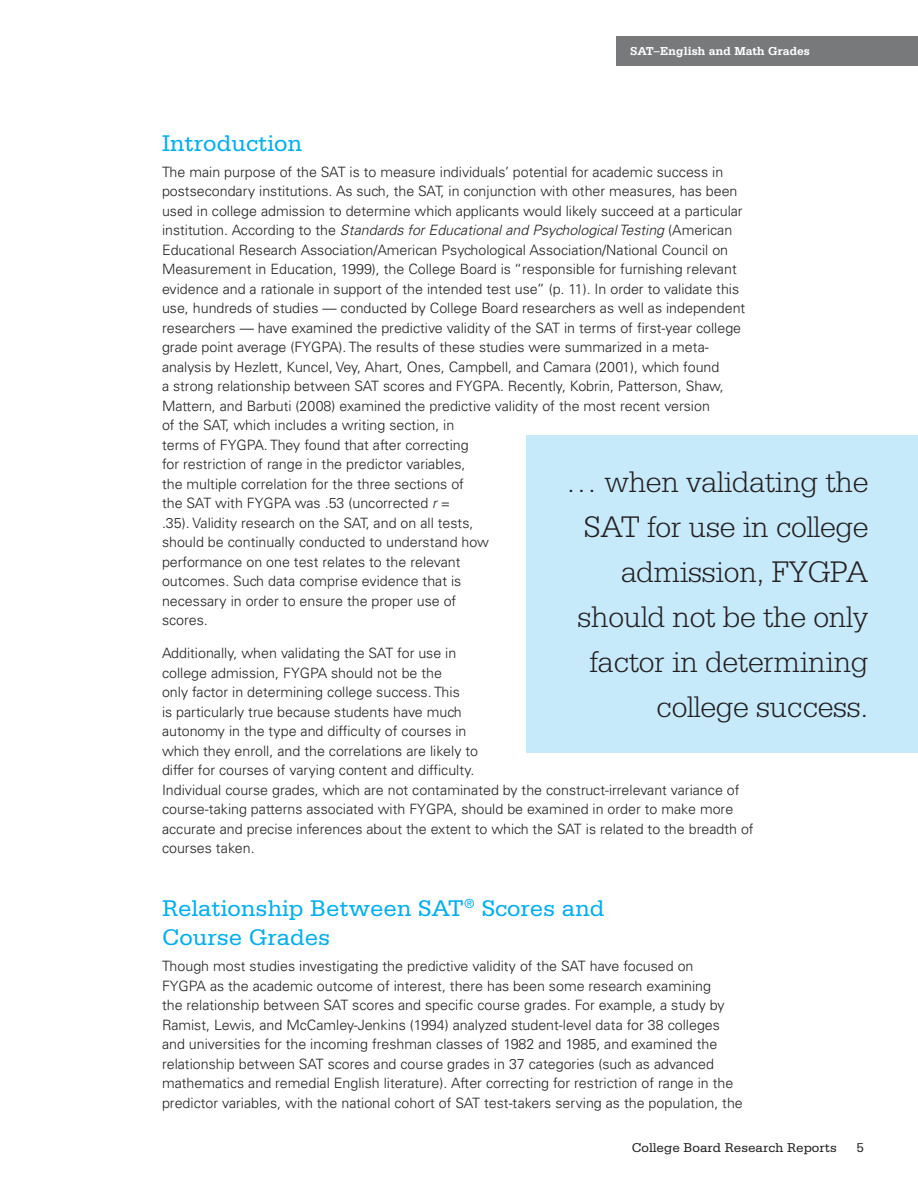
<style>
.page{position:relative;width:918px;height:1188px;background:#fff}
.page>*{position:absolute;margin:0;border:0;box-sizing:border-box;transform-origin:0 0}
.t1{font:300 31.5px/45px "Serifa Std";letter-spacing:-.01em;color:#231f20;text-align:right}
.t2{font:24px/28.8px "Serifa Std";color:#00aeef}
.t3{font:300 14.25px/19.5px "Univers LT Std";color:#231f20}
.t4{font:13.5px "Serifa Std";color:#231f20}
.t5{font:700 12.15px "Serifa Std";color:#fff}
.s1{font-style:italic}
</style>
<div class="page">
<div style="left:616px;top:36px;width:302px;height:30px;background:#77797b"></div>
<div style="left:526px;top:436px;width:392px;height:317px;background:#c7eafb"></div>
<p class="t5" style="left:630px;top:44px;width:181px">SAT–English and Math Grades</p>
<h2 class="t2" style="left:162px;top:129px;width:142px">Introduction</h2>
<p class="t3" style="left:162px;top:162px;width:585px">The main purpose of the SAT is to measure individuals’ potential for academic success in postsecondary institutions. As such, the SAT, in conjunction with other measures, has been used in college admission to determine which applicants would likely succeed at a particular institution. According to the <span class="s1">Standards for Educational and Psychological Testing</span> (American Educational Research Association/American Psychological Association/National Council on Measurement in Education, 1999), the College Board is “responsible for furnishing relevant evidence and a rationale in support of the intended test use” (p. 11). In order to validate this use, hundreds of studies — conducted by College Board researchers as well as independent researchers — have examined the predictive validity of the SAT in terms of first-year college grade point average (FYGPA). The results of these studies were summarized in a meta&shy;analysis by Hezlett, Kuncel, Vey, Ahart, Ones, Campbell, and Camara (2001), which found<br>a strong relationship between SAT scores and FYGPA. Recently, Kobrin, Patterson, Shaw, Mattern, and Barbuti (2008) examined the predictive validity of the most recent version<br>of the SAT, which includes a writing section, in<br>terms of FYGPA. They found that after correcting<br>for restriction of range in the predictor variables,<br>the multiple correlation for the three sections of<br>the SAT with FYGPA was .53 (uncorrected <span class="s1">r</span> =<br>.35). Validity research on the SAT, and on all tests,<br>should be continually conducted to understand how<br>performance on one test relates to the relevant<br>outcomes. Such data comprise evidence that is<br>necessary in order to ensure the proper use of<br>scores.</p>
<p class="t3" style="left:162px;top:644px;width:593px">Additionally, when validating the SAT for use in<br>college admission, FYGPA should not be the<br>only factor in determining college success. This<br>is particularly true because students have much<br>autonomy in the type and difficulty of courses in<br>which they enroll, and the correlations are likely to<br>differ for courses of varying content and difficulty.<br>Individual course grades, which are not contaminated by the construct-irrelevant variance of course-taking patterns associated with FYGPA, should be examined in order to make more accurate and precise inferences about the extent to which the SAT is related to the breadth of courses taken.</p>
<h1 class="t1" style="left:566px;top:460px;width:304px">… when validating the<br>SAT for use in college admission, FYGPA should not be the only factor in determining college success.</h1>
<h2 class="t2" style="left:162px;top:894px;width:444px">Relationship Between SAT<sup>®</sup> Scores and<br>Course Grades</h2>
<p class="t3" style="left:162px;top:956px;width:582px">Though most studies investigating the predictive validity of the SAT have focused on<br>FYGPA as the academic outcome of interest, there has been some research examining<br>the relationship between SAT scores and specific course grades. For example, a study by Ramist, Lewis, and McCamley-Jenkins (1994) analyzed student-level data for 38 colleges and universities for the incoming freshman classes of 1982 and 1985, and examined the relationship between SAT scores and course grades in 37 categories (such as advanced mathematics and remedial English literature). After correcting for restriction of range in the predictor variables, with the national cohort of SAT test-takers serving as the population, the</p>
<p class="t4" style="left:632px;top:1140px;width:207px">College Board Research Reports</p>
<p class="t4" style="left:856px;top:1140px;width:9px">5</p>
</div>
